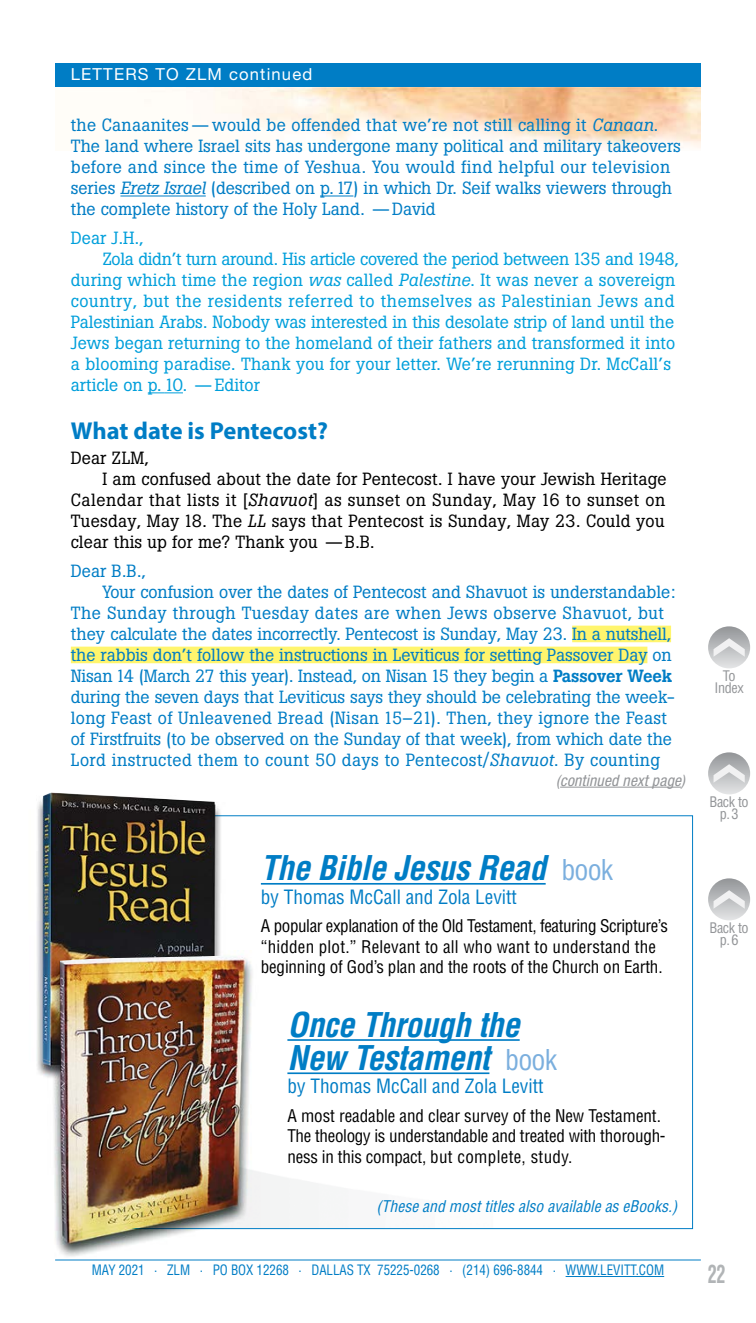
<style>
.page{position:relative;width:756px;height:1323px;background:#fff}
.page>*{position:absolute;margin:0;border:0;box-sizing:border-box;transform-origin:0 0}
.t1{font:italic 700 condensed 33.25px/33.2px "Helvetica";letter-spacing:-.01em;color:#007dc5}
.t2{font:700 24.5px "Myriad Pro";letter-spacing:-.005em;color:#007dc5}
.t3{font:700 condensed 24.5px "Helvetica";color:#b1b4b6;scale:.75 1}
.t4{font:condensed 19.25px "Helvetica";color:#007dc5}
.t5{font:17.5px/21px "Boton";color:#007dc5}
.t6{font:17.5px "Boton";letter-spacing:.005em;color:#009fdb}
.t7{font:17.5px "Boton";letter-spacing:.015em;color:#000}
.t8{font:17.5px "Boton";letter-spacing:-.02em;color:#009fdb}
.t9{font:17.5px "Boton";letter-spacing:.03em;color:#009fdb}
.t10{font:17.5px "Boton";letter-spacing:.02em;color:#007dc5}
.t11{font:17.5px "Boton";letter-spacing:.025em;color:#007dc5}
.t12{font:17.5px "Boton";letter-spacing:.03em;color:#007dc5}
.t13{font:condensed 17.15px/20.5px "Helvetica";letter-spacing:-.01em;color:#000}
.t14{font:16.62px "Helvetica Neue LT Std";letter-spacing:.07em;color:#fff}
.t15{font:italic condensed 15.75px "Helvetica";color:#007dc5}
.t16{font:italic condensed 15.75px "Helvetica Neue LT Std";letter-spacing:.01em;color:#939598}
.t17{font:condensed 14.17px/12.2px "Helvetica";letter-spacing:-.025em;color:#939598;text-align:center}
.t18{font:condensed 14px "Helvetica";letter-spacing:-.005em;color:#007dc5;scale:.93 1}
.s1{font-style:italic}
.s2{font-weight:500}
.s3{font-weight:400;font-style:normal;font-size:28px;color:#7bafde}
</style>
<div class="page">
<img style="left:186px;top:87px;width:515px;height:64px">
<div style="left:55px;top:63px;width:646px;height:24px;background:#007dc5"></div>
<hr style="left:55px;top:1260px;width:646px;height:1px;background:#007dc5">
<hr style="left:566px;top:1276px;width:98px;height:1px;background:#007dc5">
<hr style="left:120px;top:196px;width:86px;height:1px;background:#007dc5">
<hr style="left:320px;top:196px;width:33px;height:1px;background:#007dc5">
<svg style="left:148px;top:392px;width:35px;height:1px"></svg>
<div style="left:572px;top:626px;width:99px;height:16px;background:#fff56d"></div>
<div style="left:71px;top:647px;width:576px;height:16px;background:#fff56d"></div>
<hr style="left:261px;top:883px;width:285px;height:2px;background:#007dc5">
<hr style="left:287px;top:1039px;width:233px;height:2px;background:#007dc5">
<hr style="left:287px;top:1072px;width:202px;height:2px;background:#007dc5">
<img style="left:37px;top:800px;width:193px;height:274px">
<img style="left:42px;top:792px;width:173px;height:159px">
<img style="left:41px;top:951px;width:223px;height:305px">
<img style="left:60px;top:955px;width:184px;height:288px">
<div style="left:708px;top:626px;width:42px;height:42px;background:linear-gradient(to bottom,#96989b,#e0e1e2);border-radius:21px"></div>
<svg style="left:714px;top:638px;width:31px;height:19px"></svg>
<div style="left:708px;top:752px;width:42px;height:42px;background:linear-gradient(to bottom,#96989b,#e0e1e2);border-radius:21px"></div>
<svg style="left:714px;top:764px;width:31px;height:19px"></svg>
<div style="left:708px;top:878px;width:42px;height:42px;background:linear-gradient(to bottom,#96989b,#e0e1e2);border-radius:21px"></div>
<svg style="left:714px;top:890px;width:31px;height:19px"></svg>
<hr style="left:560px;top:787px;width:121px;height:1px;background:#939598">
<p class="t14" style="left:71px;top:64px;width:243px">LETTERS TO ZLM continued</p>
<p class="t5" style="left:71px;top:115px;width:611px">the Canaanites—would be offended that we’re not still calling it <span class="s1">Canaan</span>.<br>The land where Israel sits has undergone many political and military takeovers before and since the time of Yeshua. You would find helpful our television series <span class="s1">Eretz Israel</span> (described on p.17) in which Dr. Seif walks viewers through the complete history of the Holy Land. —David</p>
<p class="t6" style="left:71px;top:228px;width:74px">Dear J.H.,</p>
<p class="t8" style="left:102px;top:249px;width:578px">Zola didn’t turn around. His article covered the period between 135 and 1948,</p>
<p class="t6" style="left:71px;top:270px;width:606px">during which time the region <span class="s1">was</span> called <span class="s1">Palestine</span>. It was never a sovereign</p>
<p class="t9" style="left:71px;top:291px;width:605px">country, but the residents referred to themselves as Palestinian Jews and</p>
<p class="t6" style="left:71px;top:312px;width:605px">Palestinian Arabs. Nobody was interested in this desolate strip of land until the</p>
<p class="t6" style="left:71px;top:333px;width:606px">Jews began returning to the homeland of their fathers and transformed it into</p>
<p class="t6" style="left:71px;top:354px;width:602px">a blooming paradise. Thank you for your letter. We’re rerunning Dr. McCall’s</p>
<p class="t6" style="left:71px;top:375px;width:191px">article on p. 10. —Editor</p>
<h2 class="t2" style="left:71px;top:415px;width:259px">What date is Pentecost?</h2>
<p class="t7" style="left:71px;top:448px;width:79px">Dear ZLM,</p>
<p class="t7" style="left:102px;top:469px;width:566px">I am confused about the date for Pentecost. I have your Jewish Heritage</p>
<p class="t7" style="left:71px;top:490px;width:596px">Calendar that lists it [<span class="s1">Shavuot</span>] as sunset on Sunday, May 16 to sunset on</p>
<p class="t7" style="left:71px;top:511px;width:595px">Tuesday, May 18. The <span class="s1">LL</span> says that Pentecost is Sunday, May 23. Could you</p>
<p class="t7" style="left:71px;top:532px;width:305px">clear this up for me? Thank you —B.B.</p>
<p class="t5" style="left:71px;top:560px;width:76px">Dear B.B.,</p>
<p class="t5" style="left:102px;top:581px;width:575px">Your confusion over the dates of Pentecost and Shavuot is understandable:</p>
<p class="t12" style="left:71px;top:602px;width:595px">The Sunday through Tuesday dates are when Jews observe Shavuot, but</p>
<p class="t5" style="left:71px;top:623px;width:602px">they calculate the dates incorrectly. Pentecost is Sunday, May 23. In a nutshell,</p>
<p class="t5" style="left:71px;top:644px;width:602px">the rabbis don’t follow the instructions in Leviticus for setting Passover Day on</p>
<p class="t5" style="left:71px;top:665px;width:603px">Nisan 14 (March 27 this year). Instead, on Nisan 15 they begin a <span class="s2">Passover Week</span></p>
<p class="t5" style="left:71px;top:686px;width:605px">during the seven days that Leviticus says they should be celebrating the week-</p>
<p class="t10" style="left:71px;top:707px;width:598px">long Feast of Unleavened Bread (Nisan 15–21). Then, they ignore the Feast</p>
<p class="t5" style="left:71px;top:728px;width:603px">of Firstfruits (to be observed on the Sunday of that week), from which date the</p>
<p class="t11" style="left:71px;top:749px;width:591px">Lord instructed them to count 50 days to Pentecost/<span class="s1">Shavuot</span>. By counting</p>
<p class="t16" style="left:556px;top:771px;width:130px">(continued next page)</p>
<h1 class="t1" style="left:261px;top:852px;width:354px">The Bible Jesus Read <span class="s3">book</span></h1>
<p class="t4" style="left:261px;top:885px;width:258px">by Thomas McCall and Zola Levitt</p>
<p class="t13" style="left:261px;top:916px;width:409px">A popular explanation of the Old Testament, featuring Scripture’s “hidden plot.” Relevant to all who want to understand the beginning of God’s plan and the roots of the Church on Earth.</p>
<h1 class="t1" style="left:287px;top:1008px;width:271px">Once Through the<br>New Testament <span class="s3">book</span></h1>
<p class="t4" style="left:287px;top:1074px;width:258px">by Thomas McCall and Zola Levitt</p>
<p class="t13" style="left:287px;top:1105px;width:380px">A most readable and clear survey of the New Testament.<br>The theology is understandable and treated with thorough&shy;ness in this compact, but complete, study.</p>
<p class="t15" style="left:376px;top:1196px;width:302px">(These and most titles also available as eBooks.)</p>
<p class="t18" style="left:92px;top:1261px;width:617px">MAY 2021 . ZLM . PO BOX 12268 . DALLAS TX 75225-0268 . (214) 696-8844 . WWW.LEVITT.COM</p>
<p class="t17" style="left:714px;top:670px;width:31px">To<br>Index</p>
<p class="t17" style="left:710px;top:796px;width:41px">Back to p.3</p>
<p class="t17" style="left:710px;top:922px;width:41px">Back to p.6</p>
<h2 class="t3" style="left:708px;top:1258px;width:25px">22</h2>
</div>
